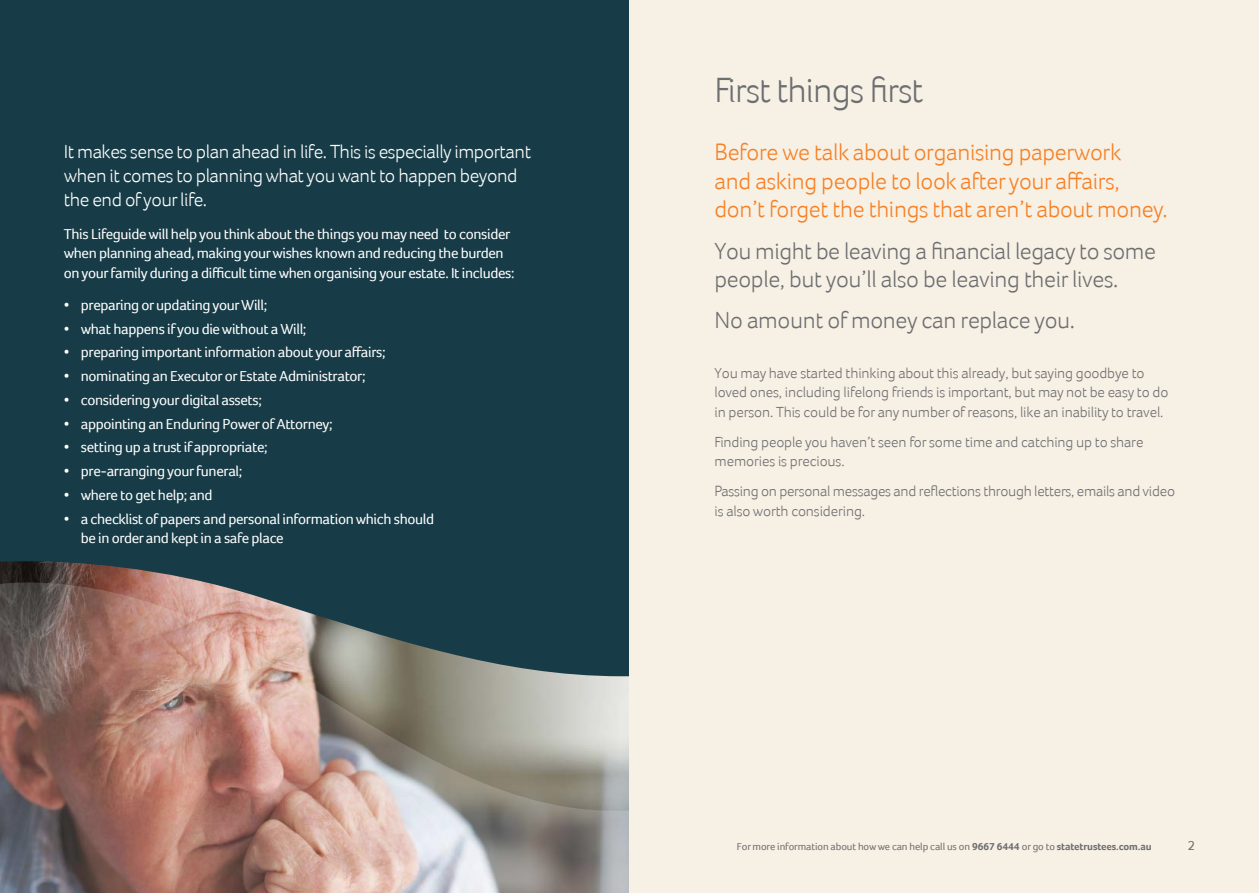
<style>
.page{position:relative;width:1259px;height:893px;background:#fff}
.page>*{position:absolute;margin:0;border:0;box-sizing:border-box;transform-origin:0 0}
.t1{font:300 36px "Foco";letter-spacing:-.025em;color:#6d6e71}
.t2{font:300 24px/28.5px "Foco";letter-spacing:-.015em;color:#f58025}
.t3{font:300 24px/28.5px "Foco";letter-spacing:-.015em;color:#6d6e71}
.t4{font:300 19.5px/24px "Foco";letter-spacing:-.025em;color:#fff}
.t5{font:15px/19.5px "Foco";letter-spacing:-.025em;color:#fff}
.t6{font:300 15px/19.5px "Foco";letter-spacing:-.01em;color:#6d6e71}
.t7{font:13.5px "Foco";color:#6d6e71}
.t8{font:10.5px "Foco";letter-spacing:-.01em;color:#6d6e71}
.s1{font-weight:700}
</style>
<div class="page">
<div style="left:0;top:0;width:630px;height:893px;background:#183c47"></div>
<img style="left:0;top:561px;width:200px;height:20px">
<img style="left:0;top:581px;width:629px;height:312px">
<div style="left:629px;top:0;width:630px;height:893px;background:#f7f0e4"></div>
<h3 class="t4" style="left:64px;top:140px;width:469px">It makes sense to plan ahead in life. This is especially important when it comes to planning what you want to happen beyond the end of your life.</h3>
<p class="t5" style="left:64px;top:224px;width:452px">This Lifeguide will help you think about the things you may need to consider when planning ahead, making your wishes known and reducing the burden on your family during a difficult time when organising your estate. It includes:</p>
<p class="t5" style="left:64px;top:295px;width:205px">• preparing or updating your Will;</p>
<p class="t5" style="left:64px;top:319px;width:244px">• what happens if you die without a Will;</p>
<p class="t5" style="left:64px;top:342px;width:323px">• preparing important information about your affairs;</p>
<p class="t5" style="left:64px;top:366px;width:303px">• nominating an Executor or Estate Administrator;</p>
<p class="t5" style="left:64px;top:390px;width:200px">• considering your digital assets;</p>
<p class="t5" style="left:64px;top:414px;width:270px">• appointing an Enduring Power of Attorney;</p>
<p class="t5" style="left:64px;top:437px;width:205px">• setting up a trust if appropriate;</p>
<p class="t5" style="left:64px;top:461px;width:180px">• pre-arranging your funeral;</p>
<p class="t5" style="left:64px;top:485px;width:150px">• where to get help; and</p>
<p class="t5" style="left:81px;top:509px;width:355px;text-indent:-17px">• a checklist of papers and personal information which should be in order and kept in a safe place</p>
<h1 class="t1" style="left:714px;top:69px;width:210px">First things first</h1>
<h2 class="t2" style="left:714px;top:138px;width:454px">Before we talk about organising paperwork<br>and asking people to look after your affairs, don’t forget the things that aren’t about money.</h2>
<h2 class="t3" style="left:714px;top:236px;width:443px">You might be leaving a financial legacy to some people, but you’ll also be leaving their lives.</h2>
<h2 class="t3" style="left:714px;top:306px;width:362px">No amount of money can replace you.</h2>
<p class="t6" style="left:714px;top:363px;width:455px">You may have started thinking about this already, but saying goodbye to loved ones, including lifelong friends is important, but may not be easy to do in person. This could be for any number of reasons, like an inability to travel.</p>
<p class="t6" style="left:714px;top:432px;width:430px">Finding people you haven’t seen for some time and catching up to share memories is precious.</p>
<p class="t6" style="left:714px;top:482px;width:462px">Passing on personal messages and reflections through letters, emails and video is also worth considering.</p>
<p class="t8" style="left:737px;top:841px;width:416px">For more information about how we can help call us on <span class="s1">9667 6444</span> or go to <span class="s1">statetrustees.com.au</span></p>
<p class="t7" style="left:1187px;top:838px;width:9px">2</p>
</div>
